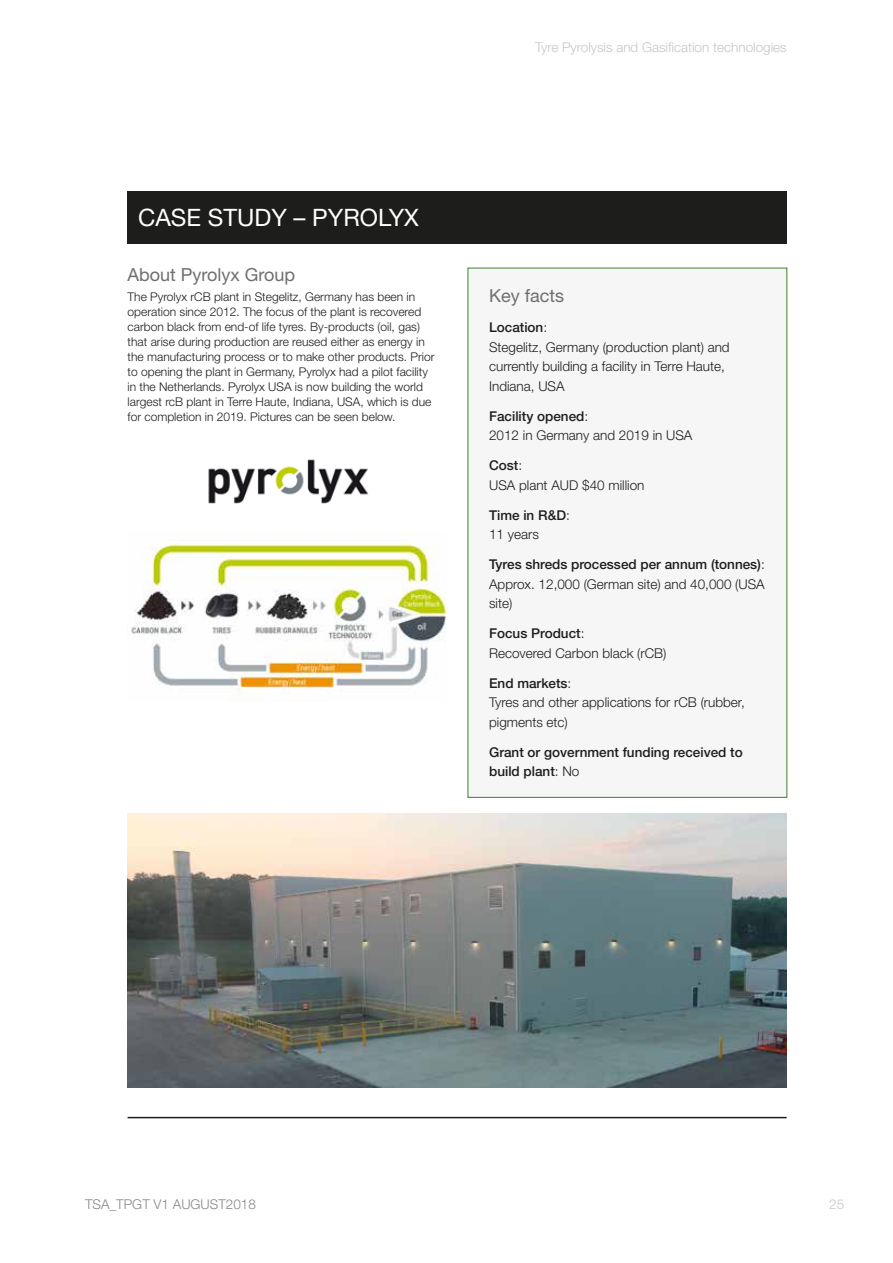
<style>
.page{position:relative;width:893px;height:1263px;background:#fff}
.page>*{position:absolute;margin:0;border:0;box-sizing:border-box;transform-origin:0 0}
.t1{font:24px "Helvetica Neue LT Std";color:#fff}
.t2{font:18px "Helvetica Neue LT Std";color:#706f6f}
.t3{font:300 13.5px/19.5px "Helvetica Neue LT Std";color:#1d1d1b}
.t4{font:500 13.5px/19.5px "Helvetica Neue LT Std";color:#1d1d1b}
.t5{font:300 13.5px "Helvetica Neue LT Std";color:#c6c6c6}
.t6{font:300 13.5px "Helvetica Neue LT Std";color:#878787}
.t7{font:300 12px/15px "Helvetica Neue LT Std";color:#1d1d1b}
.s1{font-weight:500}
.s2{font-weight:300}
</style>
<div class="page">
<hr style="left:128px;top:1117px;width:659px;height:1px;background:#1d1d1b">
<div style="left:128px;top:191px;width:659px;height:53px;background:#1d1d1b"></div>
<img style="left:208px;top:459px;width:161px;height:45px">
<img style="left:131px;top:533px;width:315px;height:167px">
<img style="left:128px;top:814px;width:659px;height:273px">
<div style="left:468px;top:268px;width:319px;height:529px;background:#f6f6f6"></div>
<h1 class="t1" style="left:138px;top:203px;width:282px">CASE STUDY – PYROLYX</h1>
<p class="t5" style="left:535px;top:39px;width:253px">Tyre Pyrolysis and Gasification technologies</p>
<h2 class="t2" style="left:128px;top:264px;width:169px">About Pyrolyx Group</h2>
<p class="t7" style="left:128px;top:289px;width:308px">The Pyrolyx rCB plant in Stegelitz, Germany has been in operation since 2012. The focus of the plant is recovered carbon black from end-of life tyres. By-products (oil, gas) that arise during production are reused either as energy in the manufacturing process or to make other products. Prior to opening the plant in Germany, Pyrolyx had a pilot facility in the Netherlands. Pyrolyx USA is now building the world largest rcB plant in Terre Haute, Indiana, USA, which is due for completion in 2019. Pictures can be seen below.</p>
<h2 class="t2" style="left:489px;top:285px;width:77px">Key facts</h2>
<p class="t3" style="left:489px;top:317px;width:242px"><span class="s1">Location</span>:<br>Stegelitz, Germany (production plant) and currently building a facility in Terre Haute,<br>Indiana, USA</p>
<p class="t3" style="left:489px;top:406px;width:205px"><span class="s1">Facility opened</span>:<br>2012 in Germany and 2019 in USA</p>
<p class="t3" style="left:489px;top:455px;width:157px"><span class="s1">Cost</span>:<br>USA plant AUD $40 million</p>
<p class="t4" style="left:489px;top:505px;width:82px">Time in R&amp;D<span class="s2">:<br>11 years</span></p>
<p class="t3" style="left:489px;top:554px;width:277px;text-align:justify"><span class="s1">Tyres shreds processed per annum (tonnes)</span>:<br>Approx. 12,000 (German site) and 40,000 (USA site)</p>
<p class="t3" style="left:489px;top:623px;width:179px"><span class="s1">Focus Product</span>:<br>Recovered Carbon black (rCB)</p>
<p class="t3" style="left:489px;top:673px;width:257px"><span class="s1">End markets</span>:<br>Tyres and other applications for rCB (rubber, pigments etc)</p>
<p class="t4" style="left:489px;top:742px;width:255px">Grant or government funding received to build plant<span class="s2">: No</span></p>
<p class="t6" style="left:85px;top:1196px;width:172px">TSA_TPGT V1 AUGUST2018</p>
<p class="t5" style="left:829px;top:1196px;width:17px">25</p>
</div>
